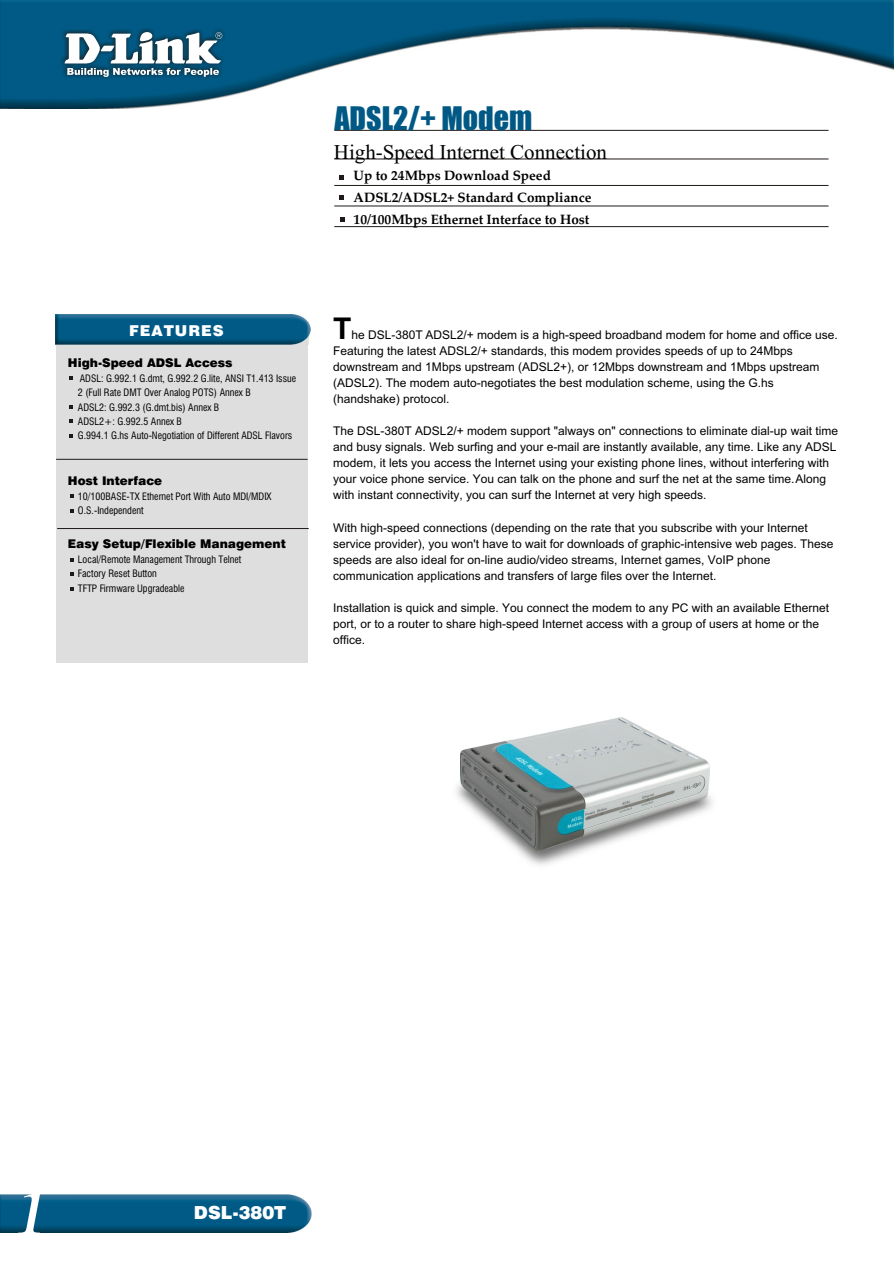
<style>
.page{position:relative;width:894px;height:1263px;background:#fff}
.page>*{position:absolute;margin:0;border:0;box-sizing:border-box;transform-origin:0 0}
.t1{font:italic 62.4px "Times New Roman";color:#fff;scale:1.41 1}
.t2{font:30px "Impact";color:#005985}
.t3{font:700 30px "Arial";color:#000}
.t4{font:21px "Times New Roman";color:#000}
.t5{font:18px "Swis 721 Blk BT";color:#fff}
.t6{font:15px "Swis 721 Blk BT";letter-spacing:.065em;color:#fff}
.t7{font:700 13.5px/21.9px "Palatino Linotype";color:#000}
.t8{font:12px/16px "Arial";color:#000}
.t9{font:12px "Swis 721 Blk BT";color:#000}
.t10{font:10.05px/14.4px "Swis 721 Cn BT";color:#000}
</style>
<div class="page">
<img style="left:0;top:1194px;width:312px;height:38px">
<div style="left:56px;top:322px;width:252px;height:341px;background:#dedede"></div>
<svg style="left:69px;top:376px;width:4px;height:4px"></svg>
<svg style="left:340px;top:176px;width:4px;height:4px"></svg>
<svg style="left:340px;top:196px;width:4px;height:4px"></svg>
<svg style="left:340px;top:217px;width:4px;height:4px"></svg>
<hr style="left:334px;top:130px;width:495px;height:1px;background:#1f1a17">
<hr style="left:334px;top:159px;width:495px;height:1px;background:#1f1a17">
<hr style="left:334px;top:185px;width:495px;height:1px;background:#1f1a17">
<hr style="left:334px;top:206px;width:495px;height:1px;background:#1f1a17">
<hr style="left:334px;top:226px;width:495px;height:1px;background:#1f1a17">
<img style="left:56px;top:314px;width:254px;height:30px">
<img style="left:0;top:0;width:894px;height:108px">
<img style="left:61px;top:29px;width:165px;height:51px">
<svg style="left:64px;top:32px;width:158px;height:45px"></svg>
<svg style="left:69px;top:405px;width:4px;height:4px"></svg>
<svg style="left:70px;top:558px;width:3px;height:4px"></svg>
<svg style="left:69px;top:419px;width:4px;height:4px"></svg>
<svg style="left:70px;top:572px;width:3px;height:4px"></svg>
<svg style="left:70px;top:494px;width:4px;height:4px"></svg>
<svg style="left:69px;top:435px;width:4px;height:3px"></svg>
<svg style="left:70px;top:587px;width:4px;height:4px"></svg>
<svg style="left:71px;top:509px;width:3px;height:4px"></svg>
<hr style="left:56px;top:459px;width:252px;height:1px;background:#1f1a17">
<hr style="left:57px;top:528px;width:252px;height:1px;background:#1f1a17">
<img style="left:460px;top:718px;width:249px;height:134px">
<p class="t6" style="left:129px;top:325px;width:96px">FEATURES</p>
<p class="t9" style="left:68px;top:358px;width:166px">High-Speed ADSL Access</p>
<p class="t10" style="left:78px;top:372px;width:220px">ADSL: G.992.1 G.dmt, G.992.2 G.lite, ANSI T1.413 Issue 2 (Full Rate DMT Over Analog POTS) Annex B<br>ADSL2: G.992.3 (G.dmt.bis) Annex B<br>ADSL2+: G.992.5 Annex B<br>G.994.1 G.hs Auto-Negotiation of Different ADSL Flavors</p>
<p class="t9" style="left:68px;top:476px;width:96px">Host Interface</p>
<p class="t10" style="left:78px;top:490px;width:195px">10/100BASE-TX Ethernet Port With Auto MDI/MDIX<br>O.S.-Independent</p>
<p class="t9" style="left:68px;top:539px;width:219px">Easy Setup/Flexible Management</p>
<p class="t10" style="left:78px;top:553px;width:165px">Local/Remote Management Through Telnet<br>Factory Reset Button<br>TFTP Firmware Upgradeable</p>
<h2 class="t2" style="left:334px;top:106px;width:199px">ADSL2/+ Modem</h2>
<h3 class="t4" style="left:334px;top:145px;width:275px">High-Speed Internet Connection</h3>
<p class="t7" style="left:354px;top:166px;width:239px">Up to 24Mbps Download Speed<br>ADSL2/ADSL2+ Standard Compliance<br>10/100Mbps Ethernet Interface to Host</p>
<h2 class="t3" style="left:333px;top:317px;width:20px">T</h2>
<p class="t8" style="left:333px;top:328px;width:506px;text-indent:18px">he DSL-380T ADSL2/+ modem is a high-speed broadband modem for home and office use.<br>Featuring the latest ADSL2/+ standards, this modem provides speeds of up to 24Mbps downstream and 1Mbps upstream (ADSL2+), or 12Mbps downstream and 1Mbps upstream (ADSL2). The modem auto-negotiates the best modulation scheme, using the G.hs (handshake) protocol.</p>
<p class="t8" style="left:333px;top:424px;width:506px">The DSL-380T ADSL2/+ modem support "always on" connections to eliminate dial-up wait time and busy signals. Web surfing and your e-mail are instantly available, any time. Like any ADSL modem, it lets you access the Internet using your existing phone lines, without interfering with your voice phone service. You can talk on the phone and surf the net at the same time. Along with instant connectivity, you can surf the Internet at very high speeds.</p>
<p class="t8" style="left:333px;top:520px;width:502px">With high-speed connections (depending on the rate that you subscribe with your Internet service provider), you won't have to wait for downloads of graphic-intensive web pages. These speeds are also ideal for on-line audio/video streams, Internet games, VoIP phone communication applications and transfers of large files over the Internet.</p>
<p class="t8" style="left:333px;top:601px;width:498px">Installation is quick and simple. You connect the modem to any PC with an available Ethernet port, or to a router to share high-speed Internet access with a group of users at home or the office.</p>
<h1 class="t1" style="left:7px;top:1191px;width:40px">1</h1>
<h3 class="t5" style="left:194px;top:1206px;width:94px">DSL-380T</h3>
</div>
